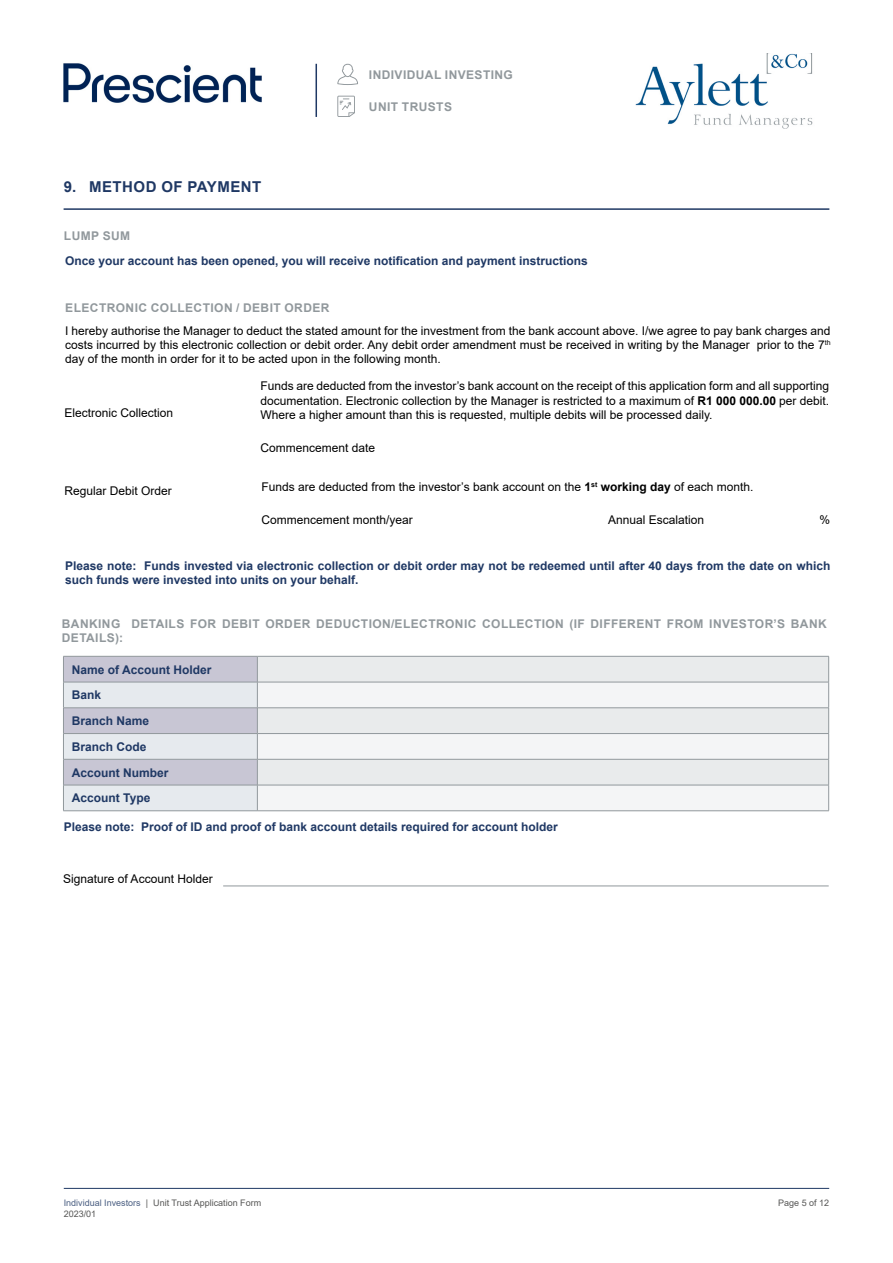
<style>
.page{position:relative;width:893px;height:1263px;background:#fff}
.page>*{position:absolute;margin:0;border:0;box-sizing:border-box;transform-origin:0 0}
.t1{font:700 15px "Arial";letter-spacing:.035em;color:#1f3864}
.t2{font:12px/14.4px "Arial";color:#000;text-align:justify}
.t3{font:700 12px/25.8px "Arial";color:#1f3864}
.t4{font:700 12px/14.4px "Arial";letter-spacing:.035em;color:#91989c}
.t5{font:9px/10.8px "Arial";color:#575756}
.s1{font-weight:700}
.s2{color:#4c6083}
</style>
<div class="page">
<hr style="left:64px;top:1188px;width:765px;height:1px;background:#1f3864">
<svg style="left:337px;top:64px;width:21px;height:21px"></svg>
<svg style="left:337px;top:96px;width:18px;height:21px"></svg>
<hr style="left:316px;top:64px;width:1px;height:53px;background:#1f3864">
<img style="left:63px;top:63px;width:199px;height:40px">
<img style="left:635px;top:53px;width:178px;height:76px">
<hr style="left:64px;top:208px;width:765px;height:2px;background:#1f3864">
<hr style="left:223px;top:886px;width:606px;height:1px;background:#91989c">
<div style="left:258px;top:657px;width:570px;height:25px;background:#e9ebec"></div>
<svg style="left:258px;top:683px;width:570px;height:127px;fill:#f4f5f6"></svg>
<hr style="left:257px;top:656px;width:572px;height:1px;background:#91989c">
<hr style="left:257px;top:682px;width:572px;height:1px;background:#91989c">
<hr style="left:257px;top:707px;width:572px;height:1px;background:#91989c">
<hr style="left:257px;top:733px;width:572px;height:1px;background:#91989c">
<hr style="left:257px;top:759px;width:572px;height:1px;background:#91989c">
<hr style="left:257px;top:785px;width:572px;height:1px;background:#91989c">
<svg style="left:828px;top:656px;width:1px;height:154px"></svg>
<hr style="left:257px;top:810px;width:572px;height:1px;background:#91989c">
<svg style="left:63px;top:656px;width:195px;height:155px;background:#d3d4dd"></svg>
<hr style="left:63px;top:810px;width:194px;height:1px;background:#91989c">
<p class="t1" style="left:64px;top:176px;width:199px">9. METHOD OF PAYMENT</p>
<p class="t4" style="left:64px;top:228px;width:68px">LUMP SUM</p>
<p class="t4" style="left:369px;top:68px;width:146px">INDIVIDUAL INVESTING</p>
<p class="t4" style="left:369px;top:100px;width:85px">UNIT TRUSTS</p>
<p class="t3" style="left:65px;top:248px;width:524px">Once your account has been opened, you will receive notification and payment instructions</p>
<p class="t4" style="left:65px;top:300px;width:266px">ELECTRONIC COLLECTION / DEBIT ORDER</p>
<p class="t2" style="left:65px;top:323px;width:767px">I hereby authorise the Manager to deduct the stated amount for the investment from the bank account above. I/we agree to pay bank charges and costs incurred by this electronic collection or debit order. Any debit order amendment must be received in writing by the Manager prior to the 7<sup>th </sup>day of the month in order for it to be acted upon in the following month.</p>
<p class="t2" style="left:64px;top:405px;width:110px">Electronic Collection</p>
<p class="t2" style="left:260px;top:379px;width:570px">Funds are deducted from the investor’s bank account on the receipt of this application form and all supporting documentation. Electronic collection by the Manager is restricted to a maximum of <span class="s1">R1 000 000.00</span> per debit.<br>Where a higher amount than this is requested, multiple debits will be processed daily.</p>
<p class="t2" style="left:260px;top:440px;width:116px">Commencement date</p>
<p class="t2" style="left:65px;top:484px;width:109px">Regular Debit Order</p>
<p class="t2" style="left:261px;top:480px;width:494px">Funds are deducted from the investor’s bank account on the <span class="s1">1</span><sup>st</sup> <span class="s1">working day</span> of each month.</p>
<p class="t2" style="left:261px;top:513px;width:153px">Commencement month/year</p>
<p class="t2" style="left:608px;top:513px;width:98px">Annual Escalation</p>
<p class="t2" style="left:819px;top:513px;width:12px">%</p>
<p class="t3" style="left:65px;top:558px;width:767px;line-height:14.4px">Please note: Funds invested via electronic collection or debit order may not be redeemed until after 40 days from the date on which such funds were invested into units on your behalf.</p>
<p class="t4" style="left:62px;top:617px;width:766px">BANKING DETAILS FOR DEBIT ORDER DEDUCTION/ELECTRONIC COLLECTION (IF DIFFERENT FROM INVESTOR’S BANK<br>DETAILS):</p>
<p class="t3" style="left:72px;top:656px;width:141px">Name of Account Holder<br>Bank<br>Branch Name<br>Branch Code<br>Account Number<br>Account Type</p>
<p class="t3" style="left:64px;top:814px;width:496px">Please note: Proof of ID and proof of bank account details required for account holder</p>
<p class="t2" style="left:63px;top:871px;width:151px">Signature of Account Holder</p>
<p class="t5" style="left:64px;top:1197px;width:199px"><span class="s2">Individual Investors</span> | Unit Trust Application Form<br>2023/01</p>
<p class="t5" style="left:778px;top:1197px;width:53px">Page 5 of 12</p>
</div>
